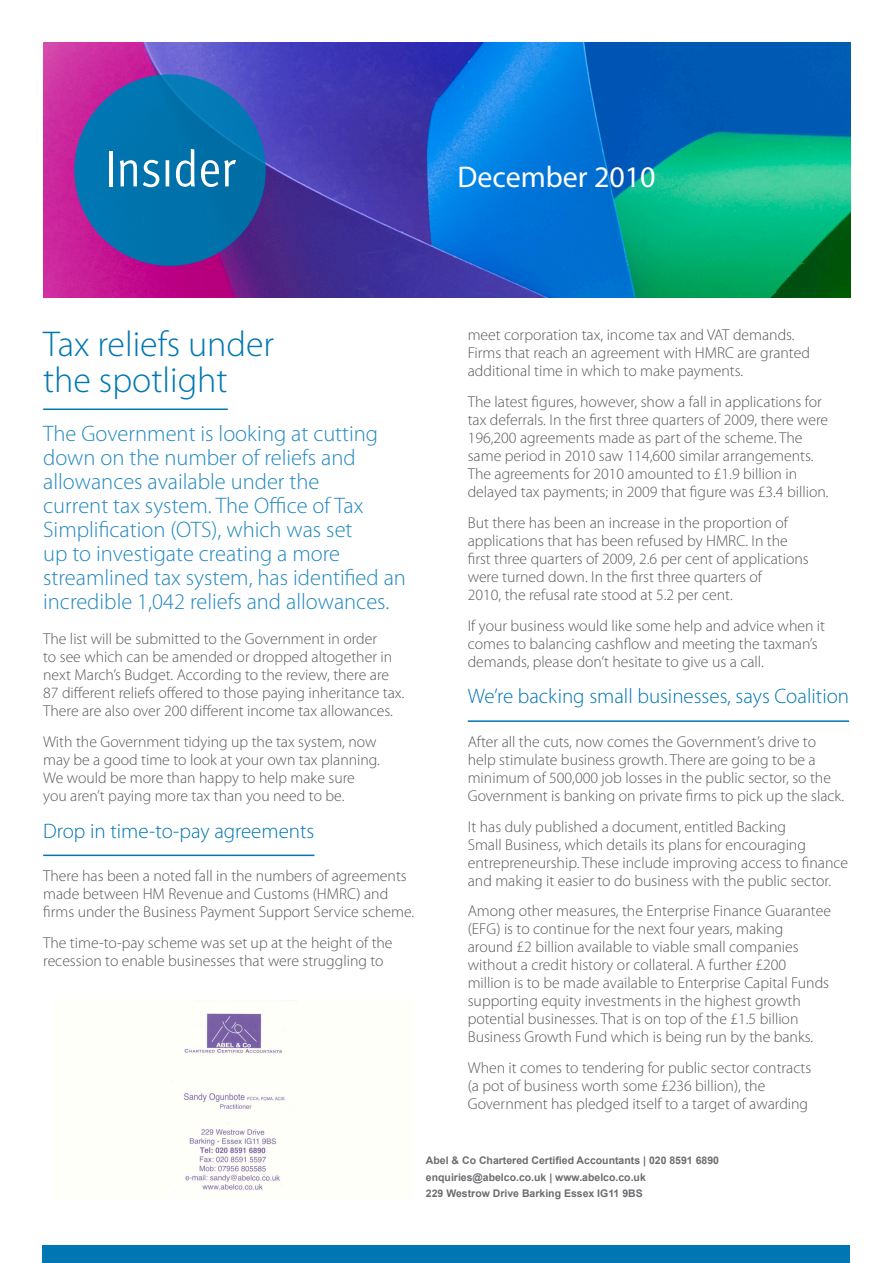
<style>
.page{position:relative;width:893px;height:1263px;background:#fff}
.page>*{position:absolute;margin:0;border:0;box-sizing:border-box;transform-origin:0 0}
._1st_title{font:300 36px/36px "Myriad Pro";color:#0077b3}
.t1{font:30px "Myriad Pro";color:#fff}
.Sub_paragraph{font:300 22.5px/24px "Myriad Pro";color:#2388bf}
._2nd_title{font:300 21px "Myriad Pro";color:#0077b3}
.Text{font:300 15.75px/18px "Myriad Pro";color:#57585a}
.t2{font:700 10.5px "Arial";color:#6c6d70}
</style>
<div class="page">
<img style="left:43px;top:43px;width:807px;height:255px">
<div style="left:43px;top:1246px;width:807px;height:17px;background:#0077b3"></div>
<div style="left:74px;top:74px;width:192px;height:192px;background:#0072ac;border-radius:50%"></div>
<hr style="left:109px;top:151px;width:3px;height:35px;background:#fff">
<svg style="left:120px;top:160px;width:17px;height:26px"></svg>
<svg style="left:143px;top:160px;width:16px;height:27px"></svg>
<hr style="left:166px;top:160px;width:3px;height:26px;background:#fff">
<svg style="left:176px;top:149px;width:19px;height:38px"></svg>
<svg style="left:201px;top:160px;width:35px;height:27px"></svg>
<hr style="left:43px;top:408px;width:185px;height:2px;background:#0077b3">
<hr style="left:43px;top:855px;width:271px;height:1px;background:#0077b3">
<hr style="left:468px;top:720px;width:381px;height:2px;background:#0077b3">
<img style="left:171px;top:1001px;width:126px;height:190px">
<p class="t1" style="left:457px;top:158px;width:200px">December 2010</p>
<p class="_1st_title" style="left:43px;top:326px;width:232px">Tax reliefs under the spotlight</p>
<p class="Sub_paragraph" style="left:43px;top:422px;width:364px">The Government is looking at cutting down on the number of reliefs and allowances available under the<br>current tax system. The Office of Tax Simplification (OTS), which was set<br>up to investigate creating a more streamlined tax system, has identified an incredible 1,042 reliefs and allowances.</p>
<p class="Text" style="left:43px;top:630px;width:363px">The list will be submitted to the Government in order<br>to see which can be amended or dropped altogether in next March’s Budget. According to the review, there are 87 different reliefs offered to those paying inheritance tax.<br>There are also over 200 different income tax allowances.</p>
<p class="Text" style="left:43px;top:733px;width:338px">With the Government tidying up the tax system, now may be a good time to look at your own tax planning.<br>We would be more than happy to help make sure you aren’t paying more tax than you need to be.</p>
<p class="_2nd_title" style="left:43px;top:819px;width:273px">Drop in time-to-pay agreements</p>
<p class="Text" style="left:43px;top:867px;width:373px">There has been a noted fall in the numbers of agreements made between HM Revenue and Customs (HMRC) and firms under the Business Payment Support Service scheme.</p>
<p class="Text" style="left:43px;top:934px;width:351px">The time-to-pay scheme was set up at the height of the recession to enable businesses that were struggling to</p>
<p class="Text" style="left:468px;top:326px;width:344px">meet corporation tax, income tax and VAT demands.<br>Firms that reach an agreement with HMRC are granted additional time in which to make payments.</p>
<p class="Text" style="left:468px;top:393px;width:362px">The latest figures, however, show a fall in applications for tax deferrals. In the first three quarters of 2009, there were 196,200 agreements made as part of the scheme. The same period in 2010 saw 114,600 similar arrangements.<br>The agreements for 2010 amounted to £1.9 billion in delayed tax payments; in 2009 that figure was £3.4 billion.</p>
<p class="Text" style="left:468px;top:514px;width:342px">But there has been an increase in the proportion of applications that has been refused by HMRC. In the first three quarters of 2009, 2.6 per cent of applications were turned down. In the first three quarters of<br>2010, the refusal rate stood at 5.2 per cent.</p>
<p class="Text" style="left:468px;top:617px;width:359px">If your business would like some help and advice when it comes to balancing cashflow and meeting the taxman’s demands, please don’t hesitate to give us a call.</p>
<p class="_2nd_title" style="left:468px;top:685px;width:383px">We’re backing small businesses, says Coalition</p>
<p class="Text" style="left:468px;top:733px;width:378px">After all the cuts, now comes the Government’s drive to help stimulate business growth. There are going to be a minimum of 500,000 job losses in the public sector, so the Government is banking on private firms to pick up the slack.</p>
<p class="Text" style="left:468px;top:818px;width:382px">It has duly published a document, entitled Backing<br>Small Business, which details its plans for encouraging entrepreneurship. These include improving access to finance and making it easier to do business with the public sector.</p>
<p class="Text" style="left:468px;top:902px;width:365px">Among other measures, the Enterprise Finance Guarantee (EFG) is to continue for the next four years, making around £2 billion available to viable small companies without a credit history or collateral. A further £200 million is to be made available to Enterprise Capital Funds supporting equity investments in the highest growth potential businesses. That is on top of the £1.5 billion Business Growth Fund which is being run by the banks.</p>
<p class="Text" style="left:468px;top:1059px;width:345px">When it comes to tendering for public sector contracts (a pot of business worth some £236 billion), the<br>Government has pledged itself to a target of awarding</p>
<p class="t2" style="left:426px;top:1153px;width:295px">Abel &amp; Co Chartered Certified Accountants | 020 8591 6890</p>
<p class="t2" style="left:426px;top:1170px;width:221px">enquiries@abelco.co.uk | www.abelco.co.uk</p>
<p class="t2" style="left:426px;top:1186px;width:218px">229 Westrow Drive Barking Essex IG11 9BS</p>
</div>
